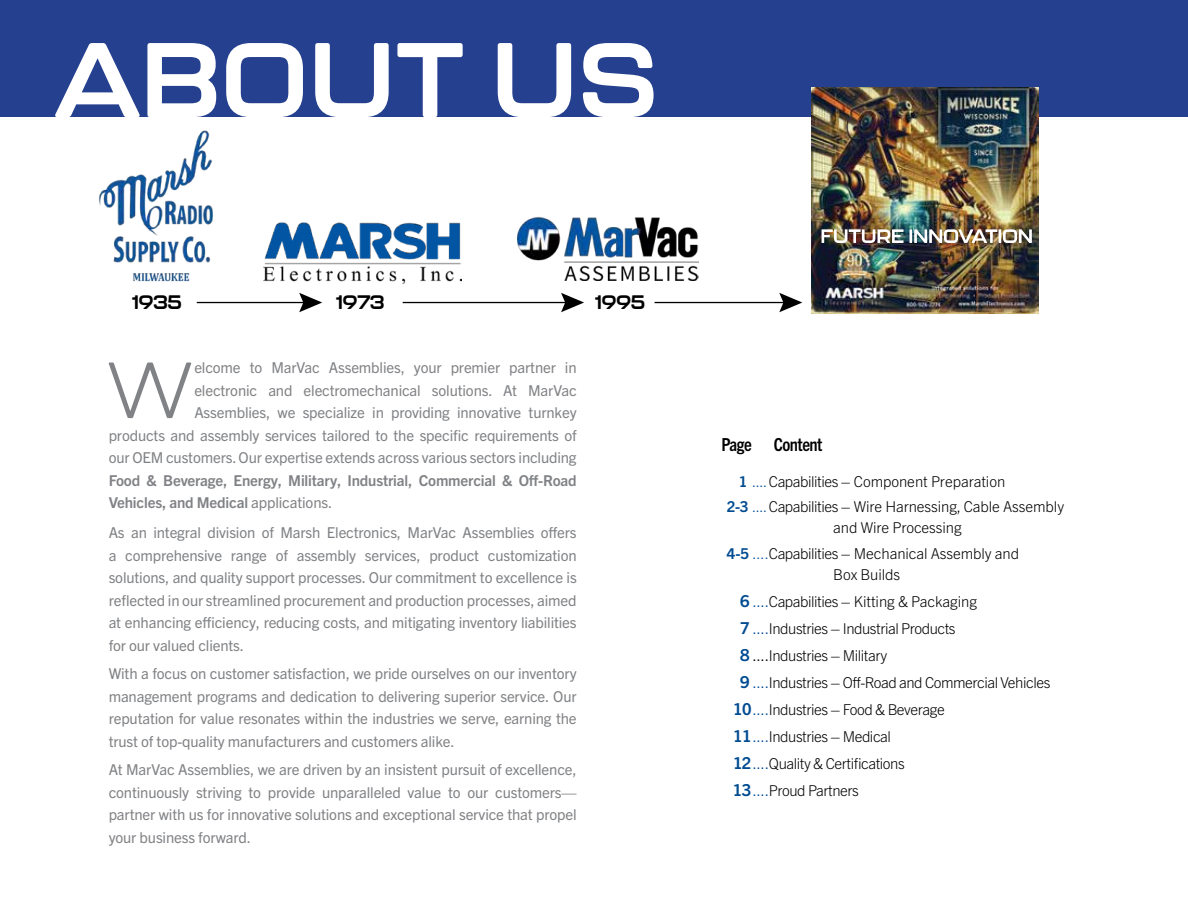
<style>
.page{position:relative;width:1188px;height:918px;background:#fff}
.page>*{position:absolute;margin:0;border:0;box-sizing:border-box;transform-origin:0 0}
.t1{font:700 105px "Kallisto";color:#fff}
.t2{font:300 78.75px "Kallisto";color:#808285}
.t3{font:700 19.35px "Kallisto";letter-spacing:-.03em;color:#000}
.t4{font:700 condensed 18px "Trade Gothic Next LT Pro";letter-spacing:-.03em;color:#000}
.t5{font:15px/22.5px "Trade Gothic Next LT Pro";letter-spacing:-.01em;color:#808285;text-align:justify}
.t6{font:300 15px "Trade Gothic Next LT Pro";letter-spacing:-.03em;color:#000}
.t7{font:300 15px/25.5px "Trade Gothic Next LT Pro";letter-spacing:-.005em;color:#000}
.t8{font:700 15px/22.5px "Trade Gothic Next LT Pro";letter-spacing:-.01em;color:#808285}
.s1{font-weight:400}
.s2{font-weight:700;color:#004b91}
.s3{color:#004b91}
.s4{font-weight:700;font-size:16.5px;color:#004b91}
.s5{font-size:16.5px;color:#004b91}
.s6{font-size:16.5px}
</style>
<div class="page">
<div style="left:0;top:0;width:1188px;height:116px;background:#25408f"></div>
<img style="left:812px;top:88px;width:226px;height:226px">
<img style="left:264px;top:222px;width:198px;height:61px">
<img style="left:518px;top:217px;width:181px;height:64px">
<svg style="left:822px;top:229px;width:82px;height:14px"></svg>
<img style="left:910px;top:229px;width:122px;height:14px">
<hr style="left:197px;top:302px;width:110px;height:1px;background:#000">
<svg style="left:299px;top:293px;width:23px;height:19px"></svg>
<hr style="left:403px;top:302px;width:165px;height:1px;background:#000">
<svg style="left:561px;top:293px;width:23px;height:19px"></svg>
<hr style="left:655px;top:302px;width:132px;height:1px;background:#000">
<svg style="left:779px;top:293px;width:23px;height:19px"></svg>
<img style="left:98px;top:130px;width:115px;height:152px">
<h1 class="t1" style="left:54px;top:16px;width:606px">ABOUT US</h1>
<p class="t3" style="left:132px;top:291px;width:51px">1935</p>
<p class="t3" style="left:336px;top:291px;width:50px">1973</p>
<p class="t3" style="left:595px;top:291px;width:52px">1995</p>
<p class="t5" style="left:109px;top:355px;width:469px;text-align:right">elcome to MarVac Assemblies, your premier partner in<br>electronic and electromechanical solutions. At MarVac<br>Assemblies, we specialize in providing innovative turnkey<br>products and assembly services tailored to the specific requirements of our OEM customers. Our expertise extends across various sectors including</p>
<p class="t8" style="left:109px;top:468px;width:470px">Food &amp; Beverage, Energy, Military, Industrial, Commercial &amp; Off-Road<br>Vehicles, and Medical <span class="s1">applications.</span></p>
<p class="t5" style="left:109px;top:520px;width:470px">As an integral division of Marsh Electronics, MarVac Assemblies offers a comprehensive range of assembly services, product customization solutions, and quality support processes. Our commitment to excellence is reflected in our streamlined procurement and production processes, aimed at enhancing efficiency, reducing costs, and mitigating inventory liabilities for our valued clients.</p>
<p class="t5" style="left:109px;top:661px;width:470px">With a focus on customer satisfaction, we pride ourselves on our inventory management programs and dedication to delivering superior service. Our reputation for value resonates within the industries we serve, earning the trust of top-quality manufacturers and customers alike.</p>
<p class="t5" style="left:109px;top:757px;width:470px">At MarVac Assemblies, we are driven by an insistent pursuit of excellence, continuously striving to provide unparalleled value to our customers— partner with us for innovative solutions and exceptional service that propel your business forward.</p>
<h2 class="t2" style="left:109px;top:344px;width:83px">W</h2>
<p class="t4" style="left:722px;top:432px;width:102px">Page Content</p>
<p class="t7" style="left:727px;top:468px;width:339px;text-indent:12px"><span class="s2">1</span> <span class="s3">....</span>Capabilities – Component Preparation<br><span class="s2">2-3</span> <span class="s3">....</span>Capabilities – Wire Harnessing, Cable Assembly</p>
<p class="t7" style="left:727px;top:514px;width:294px;text-indent:106px">and Wire Processing<br><span class="s2">4-5</span> <span class="s3">....</span>Capabilities – Mechanical Assembly and</p>
<p class="t7" style="left:833px;top:561px;width:68px">Box Builds</p>
<p class="t7" style="left:740px;top:588px;width:238px"><span class="s4">6</span> <span class="s5">....</span>Capabilities – Kitting &amp; Packaging</p>
<p class="t6" style="left:740px;top:618px;width:217px"><span class="s4">7</span> <span class="s5">....</span>Industries – Industrial Products</p>
<p class="t6" style="left:740px;top:645px;width:149px"><span class="s4">8</span> <span class="s6">....</span>Industries – Military</p>
<p class="t6" style="left:740px;top:672px;width:312px"><span class="s4">9</span> <span class="s5">....</span>Industries – Off-Road and Commercial Vehicles</p>
<p class="t6" style="left:733px;top:699px;width:213px"><span class="s4">10</span><span class="s5">....</span>Industries – Food &amp; Beverage</p>
<p class="t6" style="left:733px;top:726px;width:159px"><span class="s4">11</span><span class="s5">....</span>Industries – Medical</p>
<p class="t6" style="left:733px;top:753px;width:173px"><span class="s4">12</span><span class="s5">....</span>Quality &amp; Certifications</p>
<p class="t6" style="left:733px;top:780px;width:128px"><span class="s4">13</span><span class="s5">....</span>Proud Partners</p>
</div>
